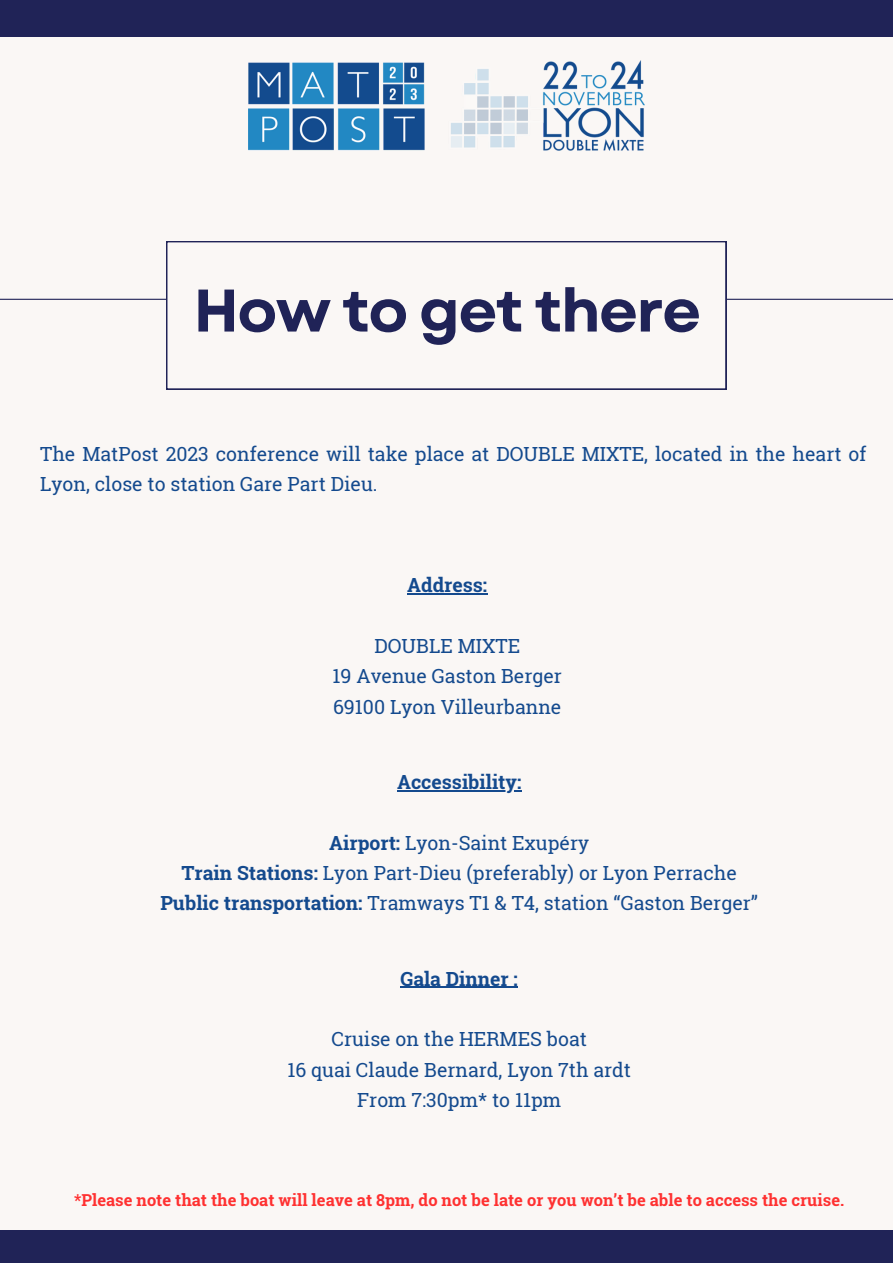
<style>
.page{position:relative;width:893px;height:1264px;background:#fff}
.page>*{position:absolute;margin:0;border:0;box-sizing:border-box;transform-origin:0 0}
.t1{font:700 60px "Garet";letter-spacing:-.03em;color:#202357}
.t2{font:19.5px/30.3px "Roboto Slab";color:#144a8e}
.t3{font:700 19.5px "Roboto Slab";color:#144a8e}
.t4{font:700 16.5px "Roboto Slab";color:#ff3131}
.s1{font-weight:700}
</style>
<div class="page">
<div style="left:0;top:0;width:892px;height:1262px;background:#faf7f5"></div>
<div style="left:0;top:1230px;width:892px;height:32px;background:#202357"></div>
<hr style="left:0;top:299px;width:892px;height:1px;background:#202357">
<svg style="left:166px;top:241px;width:560px;height:148px"></svg>
<hr style="left:407px;top:593px;width:80px;height:1px;background:#144a8e">
<hr style="left:397px;top:790px;width:124px;height:1px;background:#144a8e">
<hr style="left:400px;top:986px;width:118px;height:1px;background:#144a8e">
<div style="left:0;top:0;width:892px;height:37px;background:#202357"></div>
<img style="left:248px;top:60px;width:396px;height:90px">
<p class="t1" style="left:193px;top:267px;width:509px">How to get there</p>
<p class="t2" style="left:40px;top:438px;width:827px">The MatPost 2023 conference will take place at DOUBLE MIXTE, located in the heart of<br>Lyon, close to station Gare Part Dieu.</p>
<p class="t3" style="left:407px;top:571px;width:81px">Address:</p>
<p class="t2" style="left:374px;top:630px;width:147px">DOUBLE MIXTE</p>
<p class="t2" style="left:332px;top:660px;width:231px">19 Avenue Gaston Berger</p>
<p class="t2" style="left:333px;top:691px;width:230px">69100 Lyon Villeurbanne</p>
<p class="t3" style="left:397px;top:768px;width:126px">Accessibility:</p>
<p class="t2" style="left:329px;top:826px;width:261px"><span class="s1">Airport:</span> Lyon-Saint Exupéry</p>
<p class="t2" style="left:181px;top:857px;width:557px"><span class="s1">Train Stations:</span> Lyon Part-Dieu (preferably) or Lyon Perrache</p>
<p class="t2" style="left:160px;top:887px;width:599px"><span class="s1">Public transportation:</span> Tramways T1 &amp; T4, station “Gaston Berger”</p>
<p class="t3" style="left:400px;top:965px;width:119px">Gala Dinner :</p>
<p class="t2" style="left:331px;top:1023px;width:257px">Cruise on the HERMES boat</p>
<p class="t2" style="left:287px;top:1053px;width:345px">16 quai Claude Bernard, Lyon 7th ardt</p>
<p class="t2" style="left:357px;top:1084px;width:205px">From 7:30pm* to 11pm</p>
<p class="t4" style="left:74px;top:1188px;width:771px">*Please note that the boat will leave at 8pm, do not be late or you won’t be able to access the cruise.</p>
</div>
